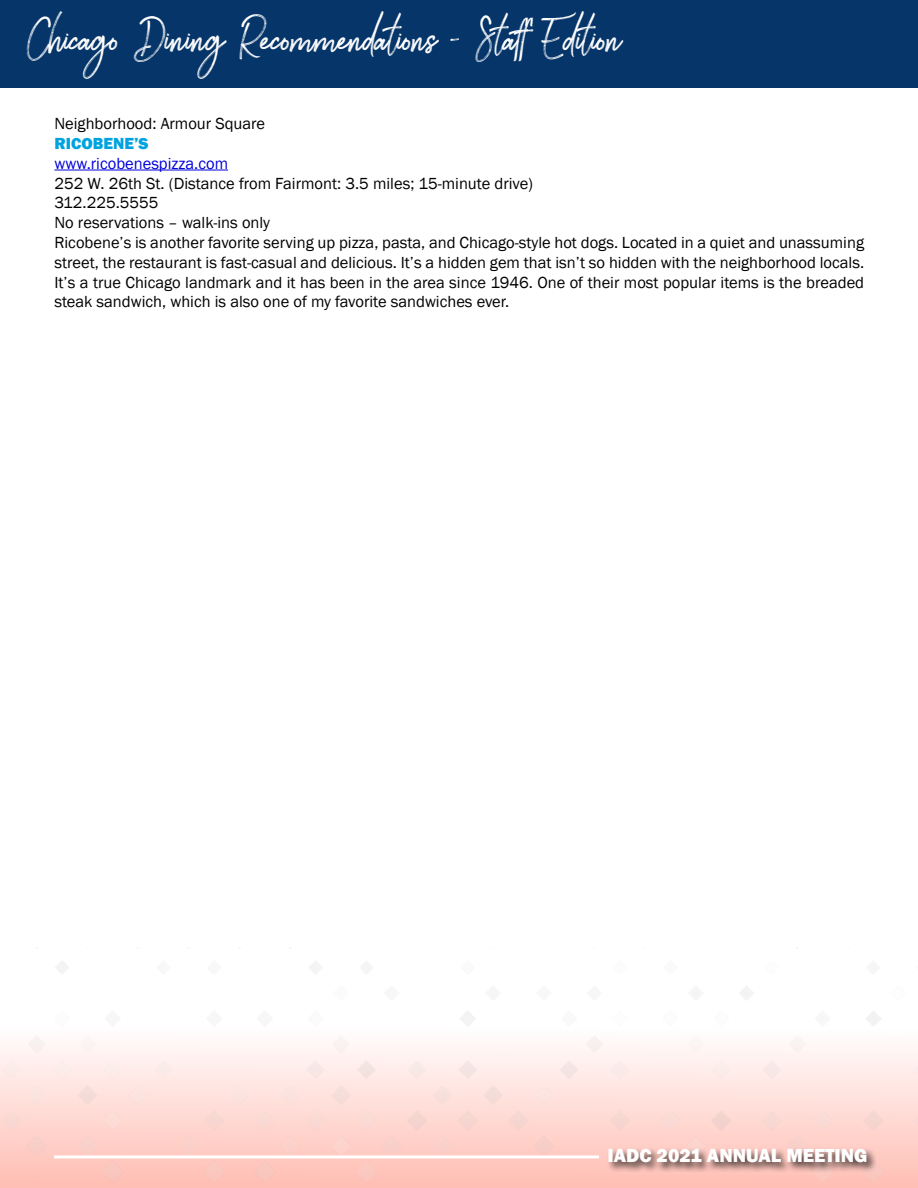
<style>
.page{position:relative;width:918px;height:1188px;background:#fff}
.page>*{position:absolute;margin:0;border:0;box-sizing:border-box;transform-origin:0 0}
.t1{font:48px "Brownhill Script";color:#fff}
.t2{font:800 19.5px "Franklin Gothic";color:#fff}
.t3{font:16.5px/19.8px "Franklin Gothic";color:#000}
.t4{font:16.5px "Franklin Gothic";color:#0000d9}
.t5{font:800 16.5px "Franklin Gothic";color:#00a3e0}
</style>
<div class="page">
<div style="left:0;top:1013px;width:918px;height:175px;background:#ffbfb5"></div>
<img style="left:0;top:961px;width:917px;height:218px">
<hr style="left:54px;top:1155px;width:545px;height:3px;background:#fff">
<div style="left:607px;top:1147px;width:270px;height:26px;background:#000;opacity:.75"></div>
<div style="left:0;top:0;width:918px;height:87px;background:#063569"></div>
<hr style="left:54px;top:170px;width:174px;height:1px;background:#0000d9">
<h1 class="t1" style="left:27px;top:6px;width:596px">Chicago Dining Recommendations - Staff Edition</h1>
<p class="t3" style="left:54px;top:114px;width:212px">Neighborhood: Armour Square</p>
<p class="t5" style="left:54px;top:133px;width:96px">RICOBENE’S</p>
<p class="t4" style="left:54px;top:153px;width:175px">www.ricobenespizza.com</p>
<p class="t3" style="left:54px;top:174px;width:811px">252 W. 26th St. (Distance from Fairmont: 3.5 miles; 15-minute drive)<br>312.225.5555<br>No reservations – walk-ins only<br>Ricobene’s is another favorite serving up pizza, pasta, and Chicago-style hot dogs. Located in a quiet and unassuming street, the restaurant is fast-casual and delicious. It’s a hidden gem that isn’t so hidden with the neighborhood locals.<br>It’s a true Chicago landmark and it has been in the area since 1946. One of their most popular items is the breaded steak sandwich, which is also one of my favorite sandwiches ever.</p>
<p class="t2" style="left:608px;top:1143px;width:262px">IADC 2021 ANNUAL MEETING</p>
</div>
